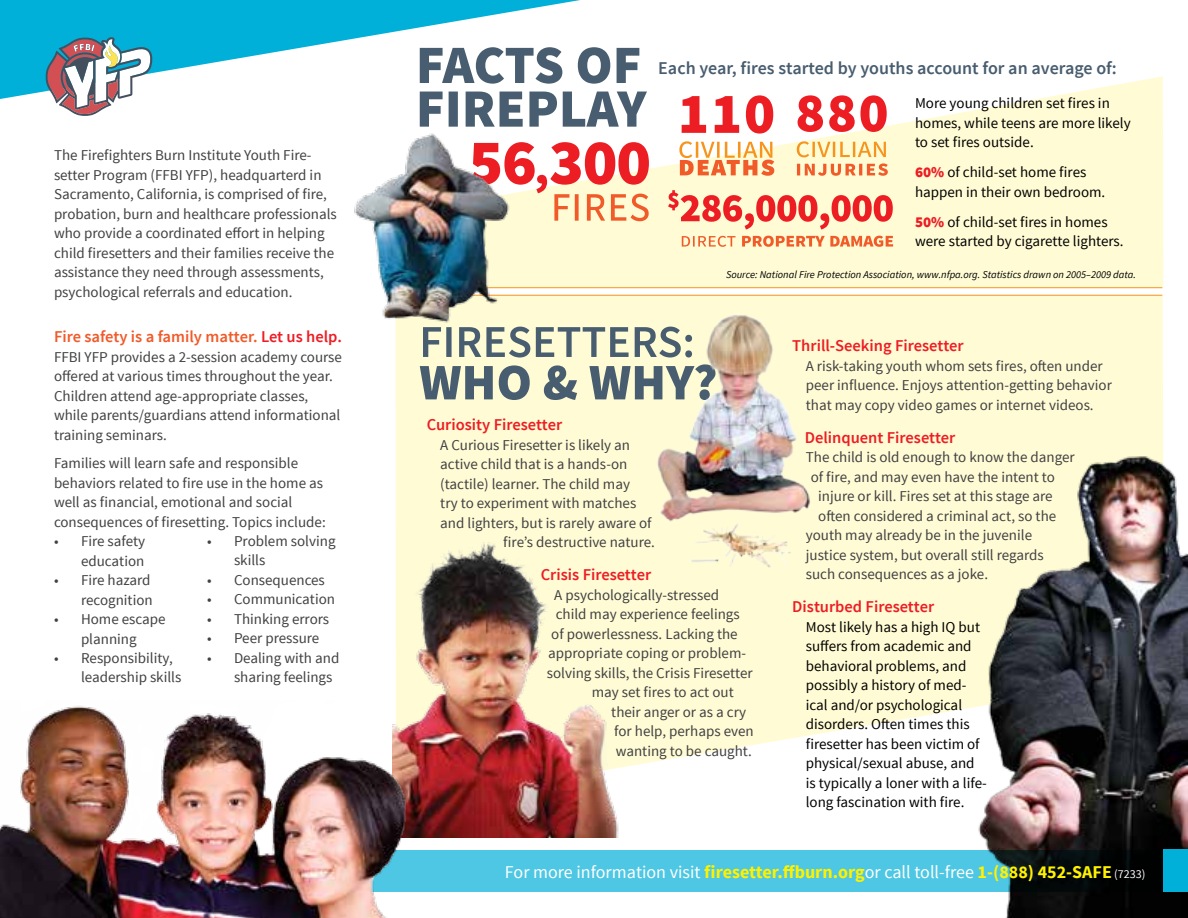
<style>
.page{position:relative;width:1188px;height:918px;background:#fff}
.page>*{position:absolute;margin:0;border:0;box-sizing:border-box;transform-origin:0 0}
.t1{font:18px "Source Sans Pro";color:#fff}
.t2{font:600 18px "Source Sans Pro";color:#485d6f}
.t3{font:600 16.5px "Source Sans Pro";color:#ed1d24}
.t4{font:600 16.5px "Source Sans Pro";color:#f15a29}
.t5{font:15px/19.5px "Source Sans Pro";color:#414042}
.t6{font:15px/19.5px "Source Sans Pro";color:#000}
.t7{font:italic 10.5px "Source Sans Pro";color:#000}
.s1{color:#ed1d24}
.s2{font-weight:900;color:#ed1d24}
.s3{font-weight:700;color:#fff200}
.s4{font-size:12px}
</style>
<div class="page">
<svg style="left:0;top:0;width:580px;height:99px;fill:#00b0d8"></svg>
<div style="left:395px;top:295px;width:768px;height:470px;background:#fffcd5"></div>
<svg style="left:395px;top:76px;width:768px;height:212px;fill:#fffcd5"></svg>
<hr style="left:463px;top:295px;width:699px;height:1px;background:#f7941e">
<hr style="left:463px;top:287px;width:699px;height:1px;background:#f7941e">
<svg style="left:46px;top:37px;width:106px;height:79px"></svg>
<svg style="left:518px;top:142px;width:131px;height:79px"></svg>
<svg style="left:797px;top:163px;width:91px;height:13px"></svg>
<svg style="left:797px;top:141px;width:89px;height:16px"></svg>
<svg style="left:798px;top:95px;width:89px;height:37px"></svg>
<svg style="left:679px;top:141px;width:95px;height:35px"></svg>
<svg style="left:682px;top:95px;width:91px;height:39px"></svg>
<svg style="left:682px;top:236px;width:211px;height:11px;background:#f8b084"></svg>
<svg style="left:668px;top:190px;width:225px;height:40px;background:#f8aa94"></svg>
<svg style="left:420px;top:92px;width:227px;height:35px"></svg>
<svg style="left:420px;top:47px;width:219px;height:37px"></svg>
<img style="left:966px;top:441px;width:222px;height:477px">
<img style="left:395px;top:526px;width:240px;height:312px">
<svg style="left:430px;top:850px;width:733px;height:42px;background:#3d9db4"></svg>
<div style="left:1163px;top:850px;width:25px;height:42px;background:#00b0d8"></div>
<img style="left:0;top:701px;width:430px;height:217px">
<svg style="left:420px;top:364px;width:224px;height:36px;background:#a1aaa0"></svg>
<svg style="left:423px;top:327px;width:221px;height:31px;background:#b8bead"></svg>
<img style="left:644px;top:304px;width:173px;height:271px">
<img style="left:354px;top:125px;width:164px;height:208px">
<p class="t5" style="left:54px;top:146px;width:284px">The Firefighters Burn Institute Youth Fire&shy;setter Program (FFBI YFP), headquarterd in Sacramento, California, is comprised of fire, probation, burn and healthcare professionals who provide a coordinated effort in helping child firesetters and their families receive the assistance they need through assessments, psychological referrals and education.</p>
<p class="t4" style="left:54px;top:326px;width:289px">Fire safety is a family matter. <span class="s1">Let us help.</span></p>
<p class="t5" style="left:54px;top:347px;width:290px">FFBI YFP provides a 2-session academy course offered at various times throughout the year.<br>Children attend age-appropriate classes, while parents/guardians attend informational training seminars.</p>
<p class="t5" style="left:54px;top:454px;width:273px">Families will learn safe and responsible behaviors related to fire use in the home as well as financial, emotional and social consequences of firesetting. Topics include:</p>
<p class="t5" style="left:54px;top:532px;width:93px;text-align:right">• Fire safety education</p>
<p class="t5" style="left:54px;top:571px;width:100px;text-align:right">• Fire hazard recognition</p>
<p class="t5" style="left:54px;top:610px;width:113px;text-align:center">• Home escape planning</p>
<p class="t5" style="left:81px;top:649px;width:102px;text-indent:-27px">• Responsibility, leadership skills</p>
<p class="t5" style="left:234px;top:532px;width:103px;text-indent:-27px">• Problem solving skills</p>
<p class="t5" style="left:207px;top:571px;width:119px">• Consequences</p>
<p class="t5" style="left:207px;top:590px;width:130px">• Communication</p>
<p class="t5" style="left:207px;top:610px;width:124px">• Thinking errors</p>
<p class="t5" style="left:207px;top:629px;width:114px">• Peer pressure</p>
<p class="t5" style="left:234px;top:649px;width:107px;text-indent:-27px">• Dealing with and sharing feelings</p>
<p class="t2" style="left:658px;top:56px;width:460px">Each year, fires started by youths account for an average of:</p>
<p class="t6" style="left:915px;top:94px;width:217px">More young children set fires in homes, while teens are more likely to set fires outside.</p>
<p class="t6" style="left:915px;top:163px;width:192px"><span class="s2">60%</span> of child-set home fires happen in their own bedroom.</p>
<p class="t6" style="left:915px;top:212px;width:210px"><span class="s2">50%</span> of child-set fires in homes were started by cigarette lighters.</p>
<p class="t7" style="left:726px;top:268px;width:412px">Source: National Fire Protection Association, www.nfpa.org. Statistics drawn on 2005–2009 data.</p>
<p class="t3" style="left:427px;top:415px;width:137px">Curiosity Firesetter</p>
<p class="t5" style="left:440px;top:435px;width:191px">A Curious Firesetter is likely an</p>
<p class="t5" style="left:440px;top:455px;width:189px">active child that is a hands-on</p>
<p class="t5" style="left:440px;top:474px;width:191px">(tactile) learner. The child may</p>
<p class="t5" style="left:440px;top:494px;width:198px">try to experiment with matches</p>
<p class="t5" style="left:440px;top:513px;width:213px">and lighters, but is rarely aware of</p>
<p class="t5" style="left:503px;top:533px;width:153px">fire’s destructive nature.</p>
<p class="t3" style="left:541px;top:565px;width:112px">Crisis Firesetter</p>
<p class="t5" style="left:554px;top:585px;width:166px">A psychologically-stressed</p>
<p class="t5" style="left:556px;top:605px;width:186px">child may experience feelings</p>
<p class="t5" style="left:551px;top:624px;width:188px">of powerlessness. Lacking the</p>
<p class="t5" style="left:548px;top:644px;width:199px">appropriate coping or problem-</p>
<p class="t5" style="left:547px;top:663px;width:208px">solving skills, the Crisis Firesetter</p>
<p class="t5" style="left:592px;top:683px;width:143px">may set fires to act out</p>
<p class="t5" style="left:611px;top:702px;width:136px">their anger or as a cry</p>
<p class="t5" style="left:614px;top:722px;width:141px">for help, perhaps even</p>
<p class="t5" style="left:616px;top:741px;width:138px">wanting to be caught.</p>
<p class="t3" style="left:792px;top:335px;width:173px">Thrill-Seeking Firesetter</p>
<p class="t5" style="left:806px;top:356px;width:308px">A risk-taking youth whom sets fires, often under peer influence. Enjoys attention-getting behavior that may copy video games or internet videos.</p>
<p class="t3" style="left:805px;top:427px;width:152px">Delinquent Firesetter</p>
<p class="t5" style="left:806px;top:448px;width:271px">The child is old enough to know the danger</p>
<p class="t5" style="left:811px;top:467px;width:246px">of fire, and may even have the intent to</p>
<p class="t5" style="left:818px;top:487px;width:236px">injure or kill. Fires set at this stage are</p>
<p class="t5" style="left:818px;top:506px;width:240px">often considered a criminal act, so the</p>
<p class="t5" style="left:806px;top:526px;width:228px">youth may already be in the juvenile</p>
<p class="t5" style="left:806px;top:545px;width:240px">justice system, but overall still regards</p>
<p class="t5" style="left:806px;top:565px;width:184px">such consequences as a joke.</p>
<p class="t3" style="left:792px;top:596px;width:143px">Disturbed Firesetter</p>
<p class="t6" style="left:806px;top:617px;width:183px">Most likely has a high IQ but suffers from academic and behavioral problems, and possibly a history of med&shy;ical and/or psychological disorders. Often times this firesetter has been victim of physical/sexual abuse, and is typically a loner with a life&shy;long fascination with fire.</p>
<p class="t1" style="left:505px;top:860px;width:642px">For more information visit <span class="s3">firesetter.ffburn.org</span>or call toll-free <span class="s3">1-(888) 452-SAFE</span> <span class="s4">(7233)</span></p>
</div>
